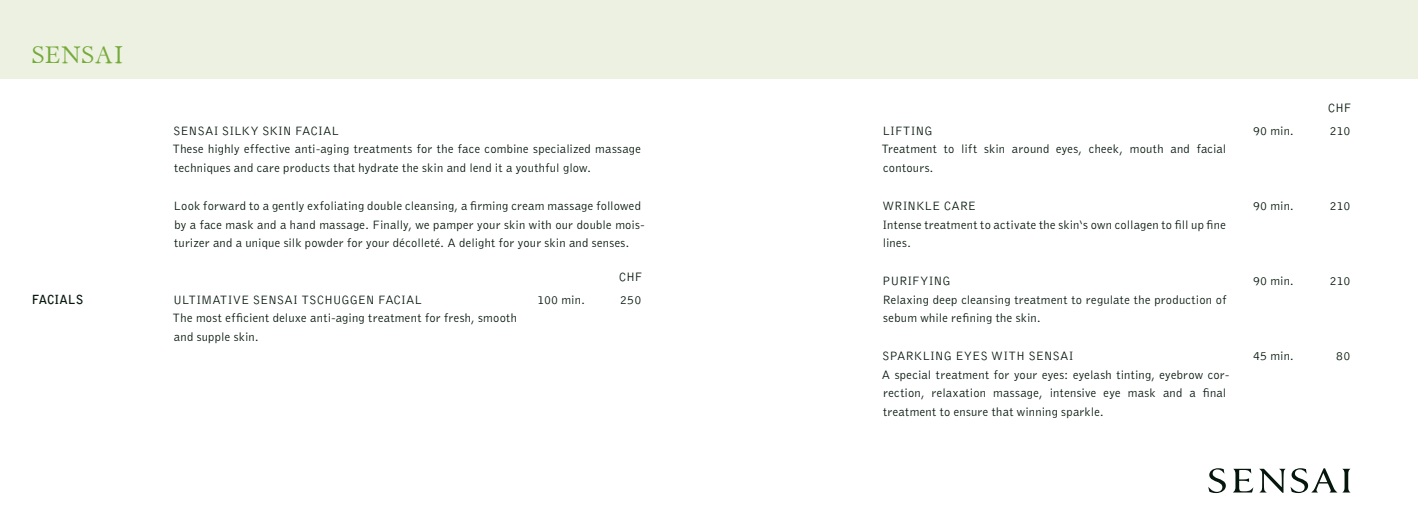
<style>
.page{position:relative;width:1418px;height:525px;background:#fff}
.page>*{position:absolute;margin:0;border:0;box-sizing:border-box;transform-origin:0 0}
.t1{font:25px "Miramar";letter-spacing:.035em;color:#75aa3a}
.t2{font:300 12.5px/18.8px "Bell Gothic Std";letter-spacing:.02em;color:#05170c}
.t3{font:300 12.5px "Bell Gothic Std";letter-spacing:-.01em;color:#05170c}
.t4{font:300 12.5px "Bell Gothic Std";letter-spacing:-.015em;color:#05170c}
.t5{font:700 12.5px "Bell Gothic Std";color:#05170c}
.t6{font:300 12.5px "Bell Gothic";letter-spacing:-.02em;color:#05170c}
</style>
<div class="page">
<div style="left:0;top:0;width:1417px;height:78px;background:#edf1e1"></div>
<svg style="left:1208px;top:468px;width:17px;height:25px"></svg>
<svg style="left:1233px;top:468px;width:117px;height:25px"></svg>
<h1 class="t1" style="left:32px;top:41px;width:92px">SENSAI</h1>
<p class="t5" style="left:32px;top:291px;width:53px">FACIALS</p>
<p class="t2" style="left:172px;top:121px;width:470px">SENSAI SILKY SKIN FACIAL<br>These highly effective anti-aging treatments for the face combine specialized massage techniques and care products that hydrate the skin and lend it a youthful glow.</p>
<p class="t2" style="left:173px;top:196px;width:472px">Look forward to a gently exfoliating double cleansing, a firming cream massage followed by a face mask and a hand massage. Finally, we pamper your skin with our double mois&shy;turizer and a unique silk powder for your décolleté. A delight for your skin and senses.</p>
<p class="t6" style="left:619px;top:270px;width:25px">CHF</p>
<p class="t4" style="left:173px;top:292px;width:250px">ULTIMATIVE SENSAI TSCHUGGEN FACIAL</p>
<p class="t2" style="left:537px;top:290px;width:49px">100 min.</p>
<p class="t2" style="left:620px;top:290px;width:23px">250</p>
<p class="t2" style="left:172px;top:309px;width:346px">The most efficient deluxe anti-aging treatment for fresh, smooth and supple skin.</p>
<p class="t6" style="left:1327px;top:101px;width:25px">CHF</p>
<p class="t2" style="left:882px;top:121px;width:52px">LIFTING</p>
<p class="t2" style="left:1252px;top:121px;width:42px">90 min.</p>
<p class="t2" style="left:1329px;top:121px;width:22px">210</p>
<p class="t2" style="left:881px;top:140px;width:346px">Treatment to lift skin around eyes, cheek, mouth and facial contours.</p>
<p class="t3" style="left:882px;top:199px;width:95px">WRINKLE CARE</p>
<p class="t2" style="left:1252px;top:196px;width:42px">90 min.</p>
<p class="t2" style="left:1329px;top:196px;width:22px">210</p>
<p class="t2" style="left:882px;top:215px;width:345px">Intense treatment to activate the skin‘s own collagen to fill up fine lines.</p>
<p class="t3" style="left:882px;top:274px;width:70px">PURIFYING</p>
<p class="t2" style="left:1252px;top:271px;width:42px">90 min.</p>
<p class="t2" style="left:1329px;top:271px;width:22px">210</p>
<p class="t2" style="left:882px;top:290px;width:346px">Relaxing deep cleansing treatment to regulate the production of sebum while refining the skin.</p>
<p class="t3" style="left:882px;top:349px;width:193px">SPARKLING EYES WITH SENSAI</p>
<p class="t2" style="left:1253px;top:346px;width:42px">45 min.</p>
<p class="t2" style="left:1336px;top:346px;width:16px">80</p>
<p class="t2" style="left:881px;top:365px;width:349px">A special treatment for your eyes: eyelash tinting, eyebrow cor&shy;rection, relaxation massage, intensive eye mask and a final treatment to ensure that winning sparkle.</p>
</div>
